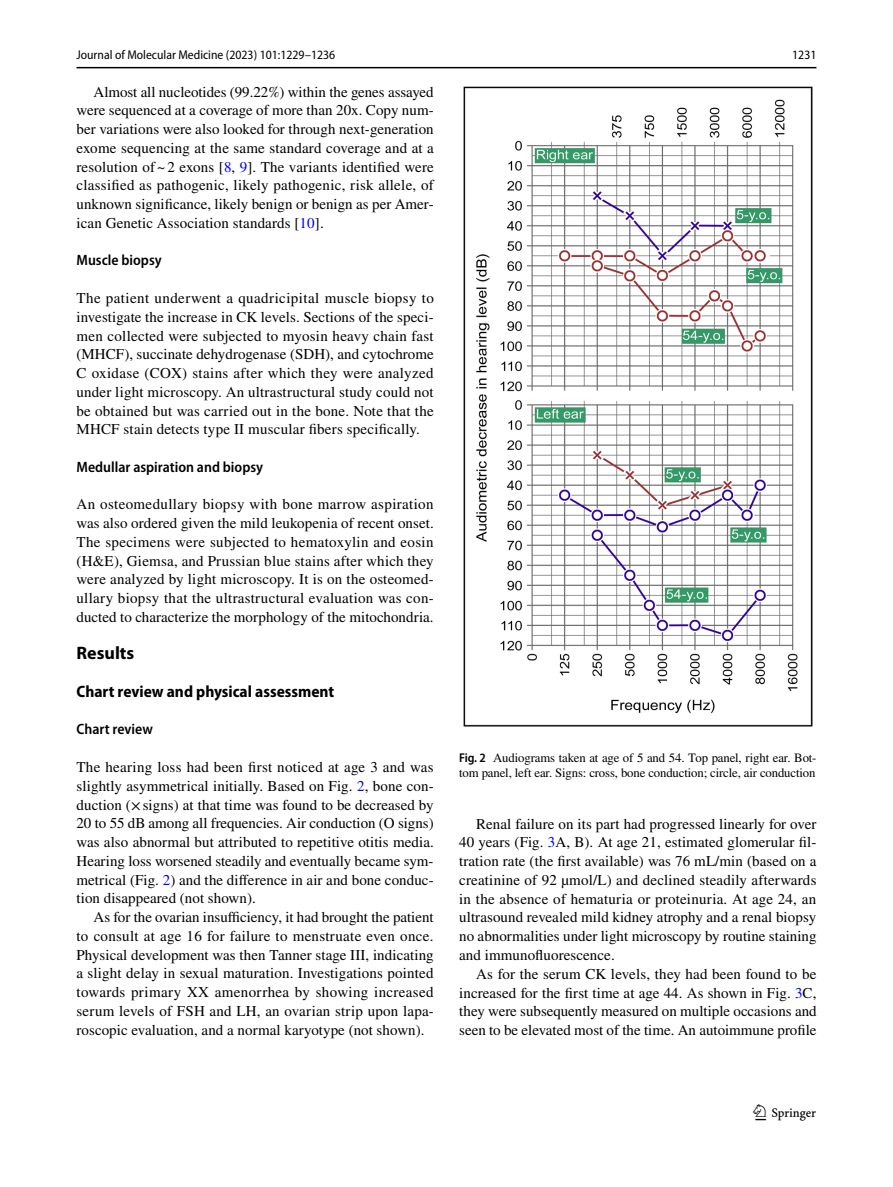
<style>
.page{position:relative;width:893px;height:1187px;background:#fff}
.page>*{position:absolute;margin:0;border:0;box-sizing:border-box;transform-origin:0 0}
.t1{font:22.5px "Springnew Regular 3";color:#000}
.t2{font:700 18px "Myriad Pro";color:#000}
.t3{font:700 semi-condensed 16.5px "Myriad Pro";color:#000}
.t4{font:15px/18.8px "STIX";letter-spacing:.005em;color:#000;text-align:justify}
.t5{font:600 semi-condensed 15px "Myriad Pro";color:#000}
.t6{font:12.75px/15px "STIX";letter-spacing:-.01em;color:#000}
.t7{font:semi-condensed 12.75px "Myriad Pro";color:#000}
.s1{color:#00f}
.s2{font-family:"Myriad Pro";font-weight:600;font-stretch:semi-condensed}
</style>
<div class="page">
<hr style="left:77px;top:67px;width:739px;height:1px;background:#000">
<img style="left:463px;top:87px;width:350px;height:639px">
<p class="t7" style="left:77px;top:48px;width:260px">Journal of Molecular Medicine (2023) 101:1229–1236</p>
<p class="t7" style="left:792px;top:48px;width:26px">1231</p>
<p class="t4" style="left:77px;top:83px;width:359px;text-indent:17px">Almost all nucleotides (99.22%) within the genes assayed were sequenced at a coverage of more than 20x. Copy num&shy;ber variations were also looked for through next-generation exome sequencing at the same standard coverage and at a resolution of ~ 2 exons [<span class="s1">8</span>, <span class="s1">9</span>]. The variants identified were classified as pathogenic, likely pathogenic, risk allele, of unknown significance, likely benign or benign as per Amer&shy;ican Genetic Association standards [<span class="s1">10</span>].</p>
<p class="t5" style="left:77px;top:252px;width:87px">Muscle biopsy</p>
<p class="t4" style="left:77px;top:289px;width:359px">The patient underwent a quadricipital muscle biopsy to investigate the increase in CK levels. Sections of the speci&shy;men collected were subjected to myosin heavy chain fast (MHCF), succinate dehydrogenase (SDH), and cytochrome C oxidase (COX) stains after which they were analyzed under light microscopy. An ultrastructural study could not be obtained but was carried out in the bone. Note that the MHCF stain detects type II muscular fibers specifically.</p>
<p class="t5" style="left:77px;top:458px;width:188px">Medullar aspiration and biopsy</p>
<p class="t4" style="left:77px;top:496px;width:359px">An osteomedullary biopsy with bone marrow aspiration was also ordered given the mild leukopenia of recent onset.<br>The specimens were subjected to hematoxylin and eosin (H&amp;E), Giemsa, and Prussian blue stains after which they were analyzed by light microscopy. It is on the osteomed&shy;ullary biopsy that the ultrastructural evaluation was con&shy;ducted to characterize the morphology of the mitochondria.</p>
<p class="t2" style="left:77px;top:641px;width:59px">Results</p>
<p class="t3" style="left:77px;top:682px;width:259px">Chart review and physical assessment</p>
<p class="t5" style="left:77px;top:721px;width:78px">Chart review</p>
<p class="t4" style="left:77px;top:758px;width:359px">The hearing loss had been first noticed at age 3 and was slightly asymmetrical initially. Based on Fig. <span class="s1">2</span>, bone con&shy;duction (×signs) at that time was found to be decreased by 20 to 55 dB among all frequencies. Air conduction (Ο signs) was also abnormal but attributed to repetitive otitis media.<br>Hearing loss worsened steadily and eventually became sym&shy;metrical (Fig. <span class="s1">2</span>) and the difference in air and bone conduc&shy;tion disappeared (not shown).</p>
<p class="t4" style="left:77px;top:908px;width:359px;text-indent:17px">As for the ovarian insufficiency, it had brought the patient to consult at age 16 for failure to menstruate even once.<br>Physical development was then Tanner stage III, indicating a slight delay in sexual maturation. Investigations pointed towards primary XX amenorrhea by showing increased serum levels of FSH and LH, an ovarian strip upon lapa&shy;roscopic evaluation, and a normal karyotype (not shown).</p>
<p class="t6" style="left:459px;top:750px;width:359px"><span class="s2">Fig. 2</span> Audiograms taken at age of 5 and 54. Top panel, right ear. Bot&shy;tom panel, left ear. Signs: cross, bone conduction; circle, air conduction</p>
<p class="t4" style="left:459px;top:815px;width:359px;text-indent:17px">Renal failure on its part had progressed linearly for over 40 years (Fig. <span class="s1">3</span>A, B). At age 21, estimated glomerular fil&shy;tration rate (the first available) was 76 mL/min (based on a creatinine of 92 µmol/L) and declined steadily afterwards in the absence of hematuria or proteinuria. At age 24, an ultrasound revealed mild kidney atrophy and a renal biopsy no abnormalities under light microscopy by routine staining and immunofluorescence.</p>
<p class="t4" style="left:459px;top:965px;width:359px;text-indent:17px">As for the serum CK levels, they had been found to be increased for the first time at age 44. As shown in Fig. <span class="s1">3</span>C, they were subsequently measured on multiple occasions and seen to be elevated most of the time. An autoimmune profile</p>
<h1 class="t1" style="left:755px;top:1104px;width:62px">1 3</h1>
</div>
